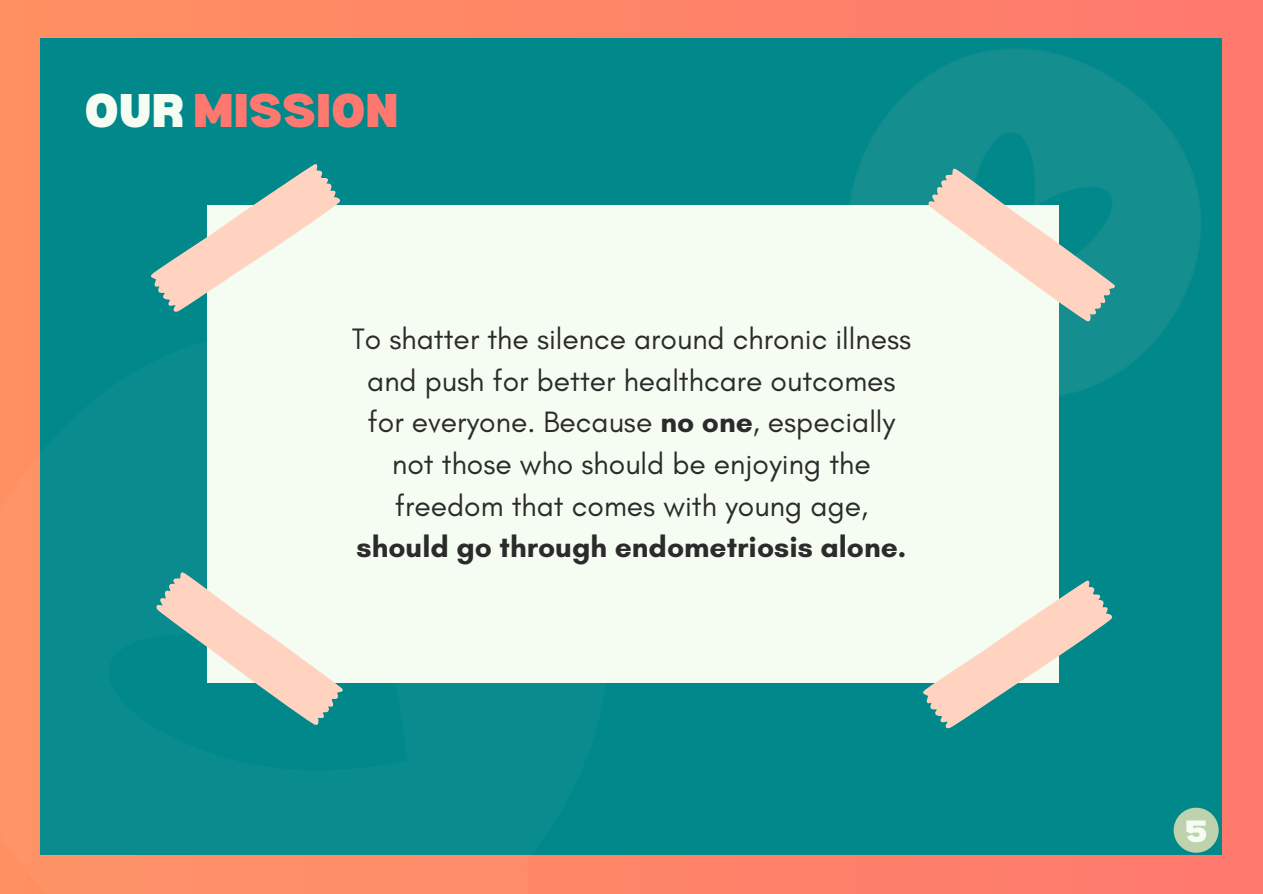
<style>
.page{position:relative;width:1263px;height:894px;background:#fff}
.page>*{position:absolute;margin:0;border:0;box-sizing:border-box;transform-origin:0 0}
.t1{font:900 46.2px "Bernoru";color:#fe786f}
.t2{font:30px/41.7px "Glacial Indifference";color:#2b2b2b;text-align:center}
.t3{font:900 30px "Bernoru";color:#f5fdf2}
.s1{color:#f5fdf2}
.s2{font-weight:700}
</style>
<div class="page">
<div style="left:0;top:0;width:1263px;height:893px;background:#fe8468"></div>
<div style="left:40px;top:39px;width:1182px;height:815px;background:#00888b"></div>
<img style="left:721px;top:0;width:542px;height:534px">
<img style="left:0;top:137px;width:869px;height:756px">
<div style="left:1174px;top:807px;width:45px;height:45px;background:#bed2ad;border-radius:50%"></div>
<div style="left:207px;top:205px;width:851px;height:477px;background:#f5fdf2"></div>
<svg style="left:917px;top:578px;width:196px;height:151px"></svg>
<svg style="left:145px;top:162px;width:200px;height:153px"></svg>
<svg style="left:153px;top:565px;width:192px;height:166px"></svg>
<svg style="left:925px;top:162px;width:192px;height:165px"></svg>
<p class="t1" style="left:84px;top:84px;width:316px"><span class="s1">OUR</span> MISSION</p>
<h1 class="t2" style="left:352px;top:317px;width:561px">To shatter the silence around chronic illness and push for better healthcare outcomes for everyone. Because <span class="s2">no one</span>, especially not those who should be enjoying the freedom that comes with young age, <span class="s2">should go through endometriosis alone.</span></h1>
<p class="t3" style="left:1185px;top:814px;width:24px">5</p>
</div>
